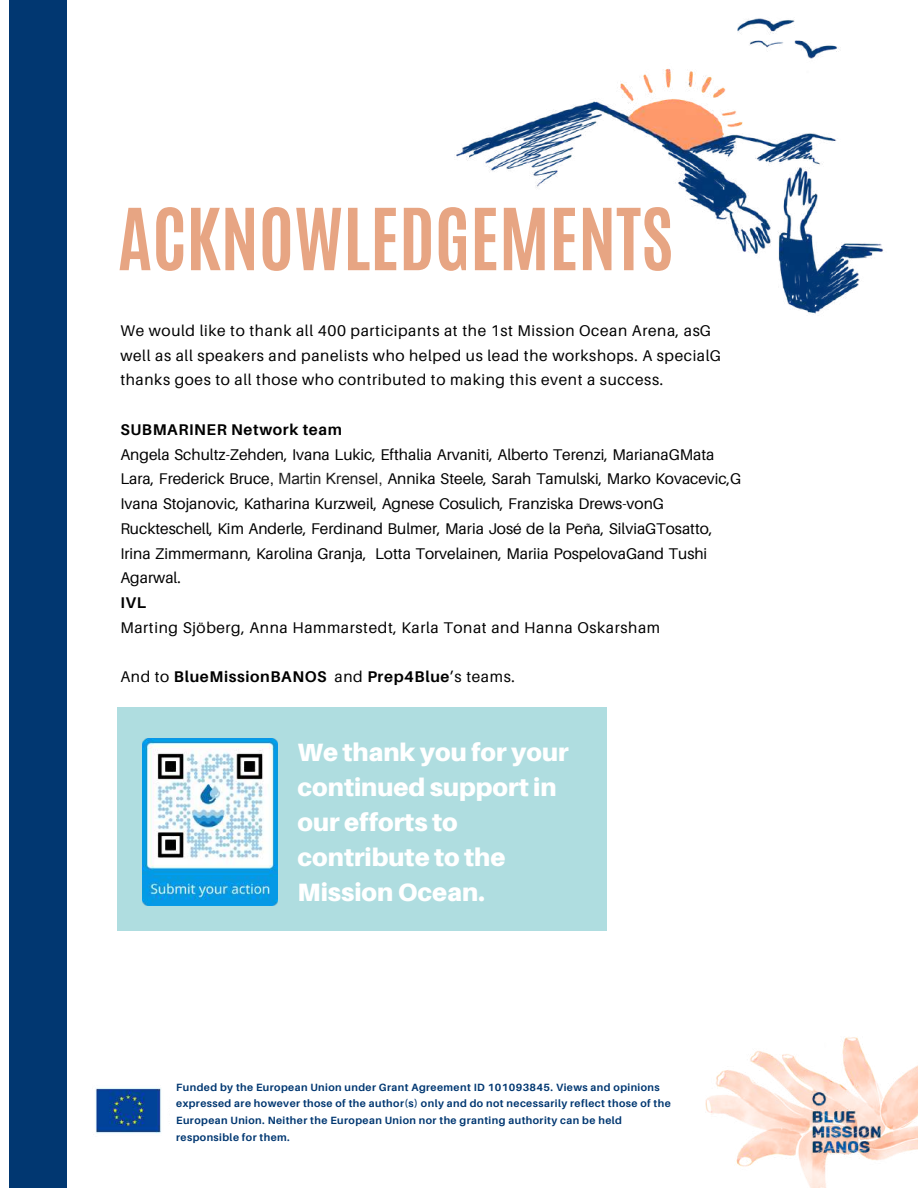
<style>
.page{position:relative;width:918px;height:1188px;background:#fff}
.page>*{position:absolute;margin:0;border:0;box-sizing:border-box;transform-origin:0 0}
.t1{font:700 72.6px "Antonio";color:#e7a583}
.t2{font:900 25.05px/35px "Aileron";color:#fff}
.t3{font:15.45px/24.8px "Aileron";color:#000}
.t4{font:15.45px/24.8px "Aileron";letter-spacing:.04em;color:#000}
.t5{font:700 15.45px "Aileron";letter-spacing:.04em;color:#000}
.t6{font:700 10.5px/16.6px "Aileron";letter-spacing:.04em;color:#013771}
.s1{font-family:"Arial"}
.s2{font-family:"Arial";color:#202020}
.s3{font-weight:400}
</style>
<div class="page">
<div style="left:9px;top:0;width:58px;height:1188px;background:#013771"></div>
<img style="left:705px;top:1037px;width:213px;height:151px">
<img style="left:805px;top:1086px;width:82px;height:74px">
<img style="left:95px;top:1088px;width:66px;height:46px">
<img style="left:456px;top:18px;width:428px;height:296px">
<div style="left:118px;top:707px;width:489px;height:224px;background:#afdde0"></div>
<img style="left:142px;top:738px;width:135px;height:168px">
<h1 class="t1" style="left:118px;top:187px;width:557px">ACKNOWLEDGEMENTS</h1>
<p class="t4" style="left:120px;top:318px;width:602px">We would like to thank all 400 participants at the 1st Mission Ocean Arena, asG well as all speakers and panelists who helped us lead the workshops. A specialG thanks goes to all those who contributed to making this event a success.</p>
<p class="t5" style="left:120px;top:420px;width:223px">SUBMARINER Network team</p>
<p class="t3" style="left:120px;top:442px;width:622px">Angela Schultz-Zehden, Ivana Lukic, Efthalia Arvaniti, Alberto Terenzi, MarianaGMata Lara, Frederick Bruce<span class="s1">,</span> <span class="s2">Martin Krensel,</span> Annika Steele, Sarah Tamulski, Marko Kovacevic,G Ivana Stojanovic, Katharina Kurzweil, Agnese Cosulich, Franziska Drews-vonG Ruckteschell, Kim Anderle, Ferdinand Bulmer, Maria José de la Peña, SilviaGTosatto, Irina Zimmermann, Karolina Granja, Lotta Torvelainen, Mariia PospelovaGand Tushi Agarwal.</p>
<p class="t5" style="left:120px;top:593px;width:27px">IVL</p>
<p class="t4" style="left:120px;top:615px;width:541px">Marting Sjöberg, Anna Hammarstedt, Karla Tonat and Hanna Oskarsham</p>
<p class="t5" style="left:120px;top:667px;width:396px"><span class="s3">And to</span> BlueMissionBANOS <span class="s3">and</span> Prep4Blue<span class="s3">’s teams.</span></p>
<h2 class="t2" style="left:298px;top:735px;width:273px">We thank you for your continued support in our efforts to contribute to the<br>Mission Ocean.</h2>
<p class="t6" style="left:176px;top:1079px;width:496px">Funded by the European Union under Grant Agreement ID 101093845. Views and opinions expressed are however those of the author(s) only and do not necessarily reflect those of the European Union. Neither the European Union nor the granting authority can be held responsible for them.</p>
</div>
